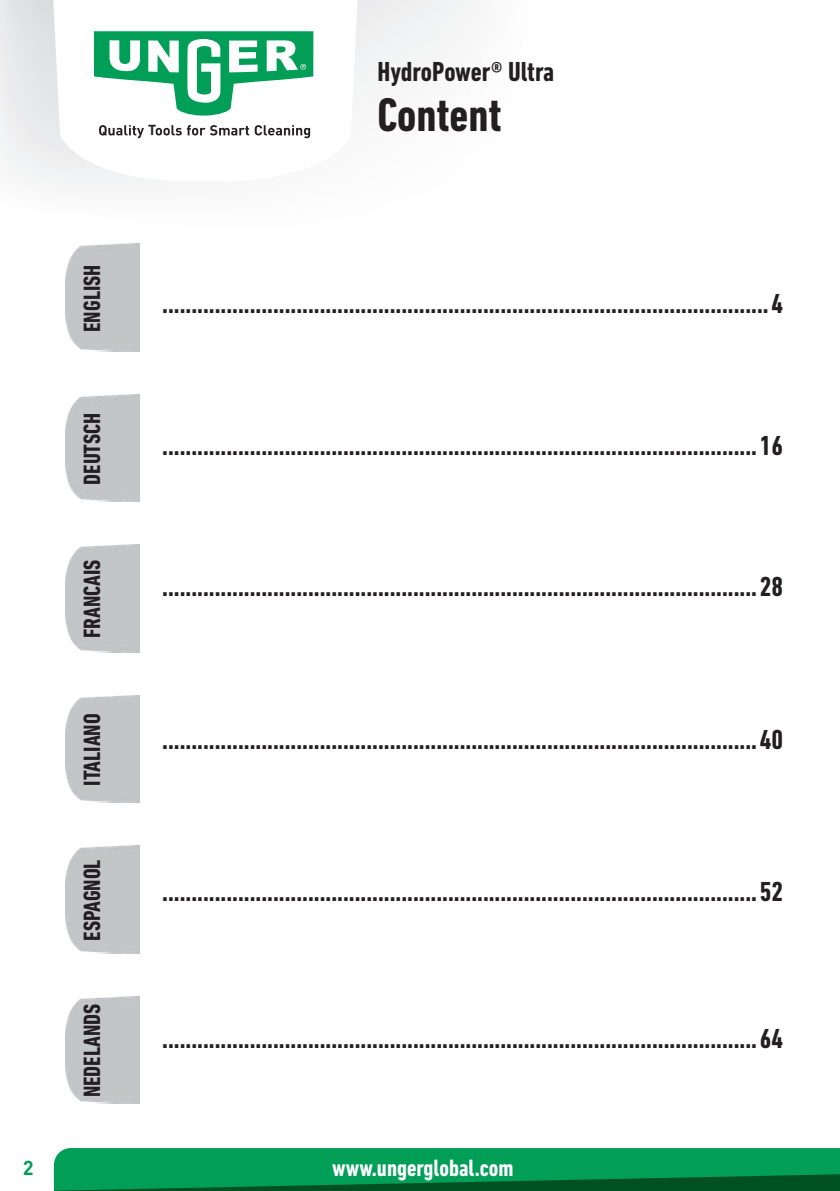
<style>
.page{position:relative;width:840px;height:1191px;background:#fff}
.page>*{position:absolute;margin:0;border:0;box-sizing:border-box;transform-origin:0 0}
.t1{font:700 condensed 48px "DIN Next LT Pro";color:#231f20}
.t2{font:700 condensed 28px "DIN Next LT Pro";color:#231f20}
.t3{font:700 condensed 24px "DIN Next LT Pro";color:#231f20}
.t4{font:700 condensed 24px "DIN Next LT Pro";color:#fff}
.t5{font:700 20px "DIN Pro";color:#009e57}
.t6{font:700 14.4px "DIN Pro";color:#231f20}
</style>
<div class="page">
<svg style="left:52px;top:0;width:307px;height:181px"></svg>
<svg style="left:94px;top:31px;width:219px;height:85px"></svg>
<svg style="left:99px;top:125px;width:45px;height:13px"></svg>
<svg style="left:156px;top:125px;width:154px;height:13px"></svg>
<svg style="left:54px;top:1047px;width:785px;height:144px"></svg>
<div style="left:66px;top:244px;width:74px;height:107px;background:#c4c5c7"></div>
<img style="left:66px;top:394px;width:74px;height:108px">
<div style="left:66px;top:545px;width:74px;height:107px;background:#c4c5c7"></div>
<div style="left:66px;top:996px;width:74px;height:107px;background:#c4c5c7"></div>
<div style="left:66px;top:695px;width:74px;height:107px;background:#c4c5c7"></div>
<div style="left:66px;top:845px;width:74px;height:108px;background:#c4c5c7"></div>
<p class="t6" style="left:148px;top:120px;width:10px">T</p>
<p class="t2" style="left:377px;top:55px;width:178px">HydroPower® Ultra</p>
<h1 class="t1" style="left:377px;top:87px;width:126px">Content</h1>
<p class="t5" style="left:23px;top:1154px;width:12px">2</p>
<p class="t3" style="left:78px;top:332px;width:69px;rotate:-90deg">ENGLISH</p>
<p class="t3" style="left:78px;top:485px;width:74px;rotate:-90deg">DEUTSCH</p>
<p class="t3" style="left:78px;top:638px;width:80px;rotate:-90deg">FRANCAIS</p>
<p class="t3" style="left:78px;top:785px;width:74px;rotate:-90deg">ITALIANO</p>
<p class="t3" style="left:78px;top:940px;width:83px;rotate:-90deg">ESPAGNOL</p>
<p class="t3" style="left:78px;top:1097px;width:95px;rotate:-90deg">NEDELANDS</p>
<p class="t2" style="left:162px;top:288px;width:622px">........................................................................................................4</p>
<p class="t2" style="left:162px;top:429px;width:622px">......................................................................................................16</p>
<p class="t2" style="left:162px;top:570px;width:622px">......................................................................................................28</p>
<p class="t2" style="left:162px;top:723px;width:622px">......................................................................................................40</p>
<p class="t2" style="left:162px;top:876px;width:622px">......................................................................................................52</p>
<p class="t2" style="left:162px;top:1023px;width:622px">......................................................................................................64</p>
<p class="t4" style="left:332px;top:1154px;width:183px">www.ungerglobal.com</p>
</div>
